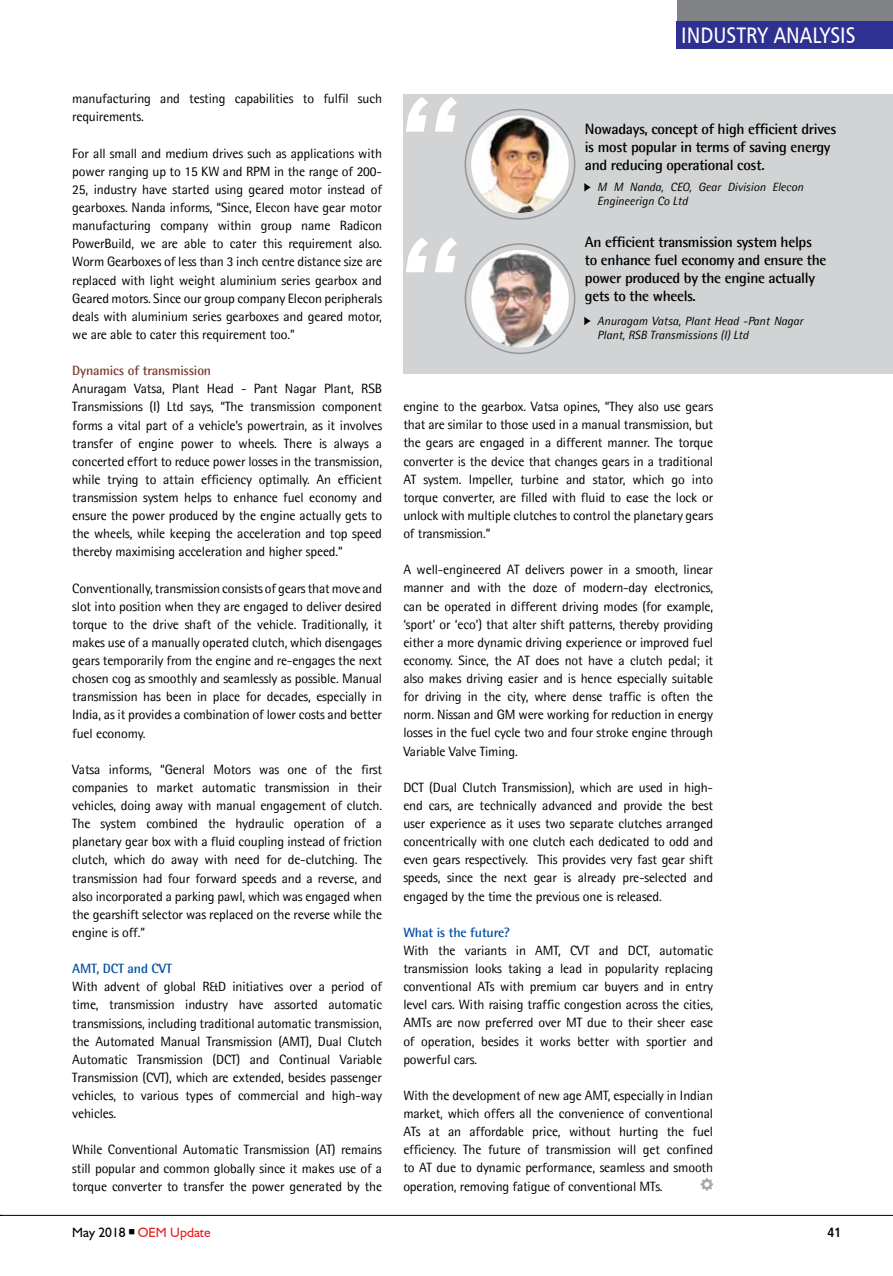
<style>
.page{position:relative;width:893px;height:1276px;background:#fff}
.page>*{position:absolute;margin:0;border:0;box-sizing:border-box;transform-origin:0 0}
.t1{font:22.5px "Humanist 777 BT Roman Condensed B";color:#fff}
.t2{font:700 15px/18px "Agfa Rotis Semisans";letter-spacing:-.02em;color:#000}
.t3{font:13.5px/18.1px "Agfa Rotis Semisans";letter-spacing:-.01em;color:#000;text-align:justify}
.t4{font:700 13.5px "Agfa Rotis Semisans";letter-spacing:-.01em;color:#034ea2}
.t5{font:700 13.5px "Agfa Rotis Semisans";letter-spacing:-.01em;color:#7c3f2e}
.t6{font:13.5px "Humanist 521 BT";color:#ed1d24}
.t7{font:13.5px "Humanist 777 BT Bold Condensed B";color:#000}
.t8{font:italic 12px/13.5px "Agfa Rotis Semisans";color:#000}
.s1{color:#000}
</style>
<div class="page">
<div style="left:677px;top:0;width:216px;height:22px;background:#808285"></div>
<div style="left:677px;top:21px;width:216px;height:28px;background:#2e3092"></div>
<hr style="left:0;top:1215px;width:893px;height:1px;background:#000">
<svg style="left:700px;top:1178px;width:13px;height:12px"></svg>
<div style="left:403px;top:94px;width:490px;height:280px;background:#d1d3d4"></div>
<div style="left:465px;top:109px;width:110px;height:111px;border:2px solid #939598;border-radius:50%"></div>
<svg style="left:584px;top:183px;width:7px;height:9px"></svg>
<img style="left:471px;top:116px;width:94px;height:97px">
<div style="left:465px;top:243px;width:110px;height:111px;border:2px solid #939598;border-radius:50%"></div>
<svg style="left:584px;top:317px;width:7px;height:8px"></svg>
<img style="left:474px;top:250px;width:94px;height:97px">
<svg style="left:406px;top:97px;width:51px;height:35px"></svg>
<svg style="left:406px;top:237px;width:51px;height:35px"></svg>
<p class="t3" style="left:72px;top:90px;width:311px">manufacturing and testing capabilities to fulfil such requirements.</p>
<p class="t3" style="left:72px;top:144px;width:311px">For all small and medium drives such as applications with power ranging up to 15 KW and RPM in the range of 200- 25, industry have started using geared motor instead of gearboxes. Nanda informs, “Since, Elecon have gear motor manufacturing company within group name Radicon PowerBuild, we are able to cater this requirement also.<br>Worm Gearboxes of less than 3 inch centre distance size are replaced with light weight aluminium series gearbox and Geared motors. Since our group company Elecon peripherals deals with aluminium series gearboxes and geared motor, we are able to cater this requirement too.”</p>
<p class="t5" style="left:72px;top:362px;width:140px">Dynamics of transmission</p>
<p class="t3" style="left:72px;top:379px;width:311px">Anuragam Vatsa, Plant Head - Pant Nagar Plant, RSB Transmissions (I) Ltd says, “The transmission component forms a vital part of a vehicle’s powertrain, as it involves transfer of engine power to wheels. There is always a concerted effort to reduce power losses in the transmission, while trying to attain efficiency optimally. An efficient transmission system helps to enhance fuel economy and ensure the power produced by the engine actually gets to the wheels, while keeping the acceleration and top speed thereby maximising acceleration and higher speed.”</p>
<p class="t3" style="left:72px;top:579px;width:311px">Conventionally, transmission consists of gears that move and slot into position when they are engaged to deliver desired torque to the drive shaft of the vehicle. Traditionally, it makes use of a manually operated clutch, which disengages gears temporarily from the engine and re-engages the next chosen cog as smoothly and seamlessly as possible. Manual transmission has been in place for decades, especially in India, as it provides a combination of lower costs and better fuel economy.</p>
<p class="t3" style="left:72px;top:760px;width:311px">Vatsa informs, “General Motors was one of the first companies to market automatic transmission in their vehicles, doing away with manual engagement of clutch.<br>The system combined the hydraulic operation of a planetary gear box with a fluid coupling instead of friction clutch, which do away with need for de-clutching. The transmission had four forward speeds and a reverse, and also incorporated a parking pawl, which was engaged when the gearshift selector was replaced on the reverse while the engine is off.”</p>
<p class="t4" style="left:72px;top:960px;width:101px">AMT, DCT and CVT</p>
<p class="t3" style="left:72px;top:977px;width:311px">With advent of global R&amp;D initiatives over a period of time, transmission industry have assorted automatic transmissions, including traditional automatic transmission, the Automated Manual Transmission (AMT), Dual Clutch Automatic Transmission (DCT) and Continual Variable Transmission (CVT), which are extended, besides passenger vehicles, to various types of commercial and high-way vehicles.</p>
<p class="t3" style="left:72px;top:1140px;width:311px">While Conventional Automatic Transmission (AT) remains still popular and common globally since it makes use of a torque converter to transfer the power generated by the</p>
<h1 class="t1" style="left:681px;top:21px;width:176px">INDUSTRY ANALYSI S</h1>
<p class="t2" style="left:585px;top:120px;width:253px">Nowadays, concept of high efficient drives is most popular in terms of saving energy and reducing operational cost.</p>
<p class="t8" style="left:597px;top:180px;width:207px">M M Nanda, CEO, Gear Division Elecon<br>Engineerign Co Ltd</p>
<p class="t2" style="left:585px;top:233px;width:243px">An efficient transmission system helps to enhance fuel economy and ensure the power produced by the engine actually gets to the wheels.</p>
<p class="t8" style="left:597px;top:314px;width:207px">Anuragam Vatsa, Plant Head -Pant Nagar<br>Plant, RSB Transmissions (I) Ltd</p>
<p class="t3" style="left:403px;top:397px;width:311px">engine to the gearbox. Vatsa opines, “They also use gears that are similar to those used in a manual transmission, but the gears are engaged in a different manner. The torque converter is the device that changes gears in a traditional AT system. Impeller, turbine and stator, which go into torque converter, are filled with fluid to ease the lock or unlock with multiple clutches to control the planetary gears of transmission.”</p>
<p class="t3" style="left:403px;top:560px;width:311px">A well-engineered AT delivers power in a smooth, linear manner and with the doze of modern-day electronics, can be operated in different driving modes (for example, ‘sport’ or ‘eco’) that alter shift patterns, thereby providing either a more dynamic driving experience or improved fuel economy. Since, the AT does not have a clutch pedal; it also makes driving easier and is hence especially suitable for driving in the city, where dense traffic is often the norm. Nissan and GM were working for reduction in energy losses in the fuel cycle two and four stroke engine through Variable Valve Timing.</p>
<p class="t3" style="left:403px;top:778px;width:311px">DCT (Dual Clutch Transmission), which are used in high&shy;end cars, are technically advanced and provide the best user experience as it uses two separate clutches arranged concentrically with one clutch each dedicated to odd and even gears respectively. This provides very fast gear shift speeds, since the next gear is already pre-selected and engaged by the time the previous one is released.</p>
<p class="t4" style="left:403px;top:924px;width:108px">What is the future?</p>
<p class="t3" style="left:403px;top:941px;width:311px">With the variants in AMT, CVT and DCT, automatic transmission looks taking a lead in popularity replacing conventional ATs with premium car buyers and in entry level cars. With raising traffic congestion across the cities, AMTs are now preferred over MT due to their sheer ease of operation, besides it works better with sportier and powerful cars.</p>
<p class="t3" style="left:403px;top:1086px;width:311px">With the development of new age AMT, especially in Indian market, which offers all the convenience of conventional ATs at an affordable price, without hurting the fuel efficiency. The future of transmission will get confined to AT due to dynamic performance, seamless and smooth operation, removing fatigue of conventional MTs.</p>
<p class="t6" style="left:72px;top:1224px;width:140px"><span class="s1">May 2018</span> <span class="s1">■</span> OEM Update</p>
<p class="t7" style="left:827px;top:1223px;width:15px">41</p>
</div>
